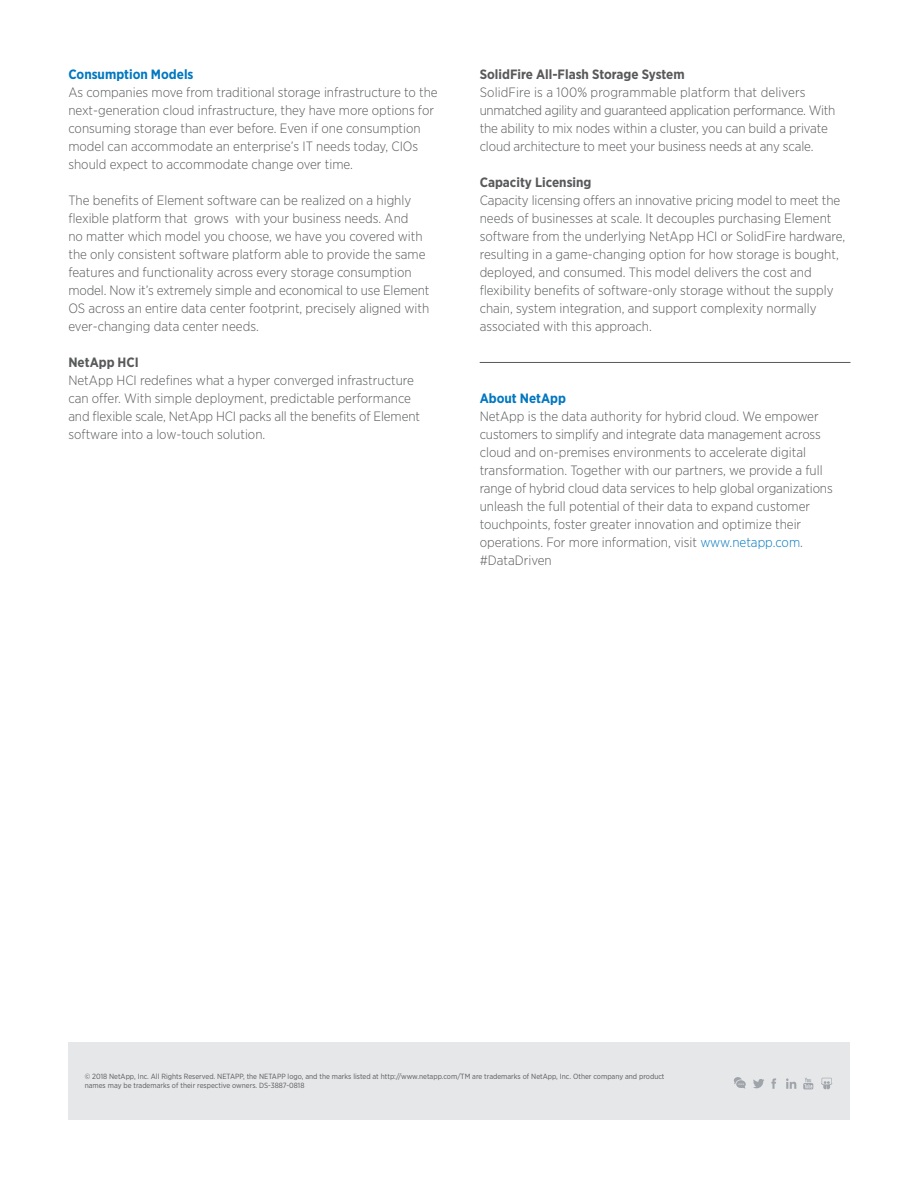
<style>
.page{position:relative;width:918px;height:1188px;background:#fff}
.page>*{position:absolute;margin:0;border:0;box-sizing:border-box;transform-origin:0 0}
.t1{font:300 13.5px/18px "Gotham Narrow";color:#58595b}
.t2{font:700 13.5px "Gotham Narrow";color:#58595b}
.t3{font:700 13.5px "Gotham Narrow";color:#0077c1}
.t4{font:7.5px/9px "Gotham Narrow";color:#58595b}
.s1{color:#0077c1}
</style>
<div class="page">
<div style="left:68px;top:1042px;width:782px;height:78px;background:#e6e7e8"></div>
<svg style="left:803px;top:1078px;width:10px;height:11px"></svg>
<svg style="left:771px;top:1078px;width:5px;height:11px"></svg>
<svg style="left:786px;top:1078px;width:10px;height:11px"></svg>
<svg style="left:753px;top:1079px;width:11px;height:9px"></svg>
<svg style="left:821px;top:1078px;width:12px;height:12px"></svg>
<svg style="left:734px;top:1077px;width:12px;height:12px"></svg>
<hr style="left:480px;top:362px;width:370px;height:1px;background:#58595b">
<p class="t3" style="left:68px;top:66px;width:127px">Consumption Models</p>
<p class="t1" style="left:68px;top:83px;width:371px">As companies move from traditional storage infrastructure to the next-generation cloud infrastructure, they have more options for consuming storage than ever before. Even if one consumption model can accommodate an enterprise’s IT needs today, CIOs should expect to accommodate change over time.</p>
<p class="t1" style="left:68px;top:191px;width:363px">The benefits of Element software can be realized on a highly flexible platform that grows with your business needs. And<br>no matter which model you choose, we have you covered with the only consistent software platform able to provide the same features and functionality across every storage consumption model. Now it’s extremely simple and economical to use Element OS across an entire data center footprint, precisely aligned with ever-changing data center needs.</p>
<p class="t2" style="left:68px;top:354px;width:72px">NetApp HCI</p>
<p class="t1" style="left:68px;top:371px;width:353px">NetApp HCI redefines what a hyper converged infrastructure can offer. With simple deployment, predictable performance and flexible scale, NetApp HCI packs all the benefits of Element software into a low-touch solution.</p>
<p class="t2" style="left:480px;top:66px;width:207px">SolidFire All-Flash Storage System</p>
<p class="t1" style="left:480px;top:83px;width:357px">SolidFire is a 100% programmable platform that delivers unmatched agility and guaranteed application performance. With the ability to mix nodes within a cluster, you can build a private cloud architecture to meet your business needs at any scale.</p>
<p class="t2" style="left:480px;top:174px;width:113px">Capacity Licensing</p>
<p class="t1" style="left:480px;top:191px;width:367px">Capacity licensing offers an innovative pricing model to meet the needs of businesses at scale. It decouples purchasing Element software from the underlying NetApp HCI or SolidFire hardware, resulting in a game-changing option for how storage is bought, deployed, and consumed. This model delivers the cost and flexibility benefits of software-only storage without the supply chain, system integration, and support complexity normally associated with this approach.</p>
<p class="t3" style="left:480px;top:390px;width:88px">About NetApp</p>
<p class="t1" style="left:480px;top:407px;width:355px">NetApp is the data authority for hybrid cloud. We empower customers to simplify and integrate data management across cloud and on-premises environments to accelerate digital transformation. Together with our partners, we provide a full range of hybrid cloud data services to help global organizations unleash the full potential of their data to expand customer touchpoints, foster greater innovation and optimize their operations. For more information, visit <span class="s1">www.netapp.com</span>. #DataDriven</p>
<p class="t4" style="left:85px;top:1072px;width:581px">© 2018 NetApp, Inc. All Rights Reserved. NETAPP, the NETAPP logo, and the marks listed at http://www.netapp.com/TM are trademarks of NetApp, Inc. Other company and product names may be trademarks of their respective owners. DS-3887-0818</p>
</div>
